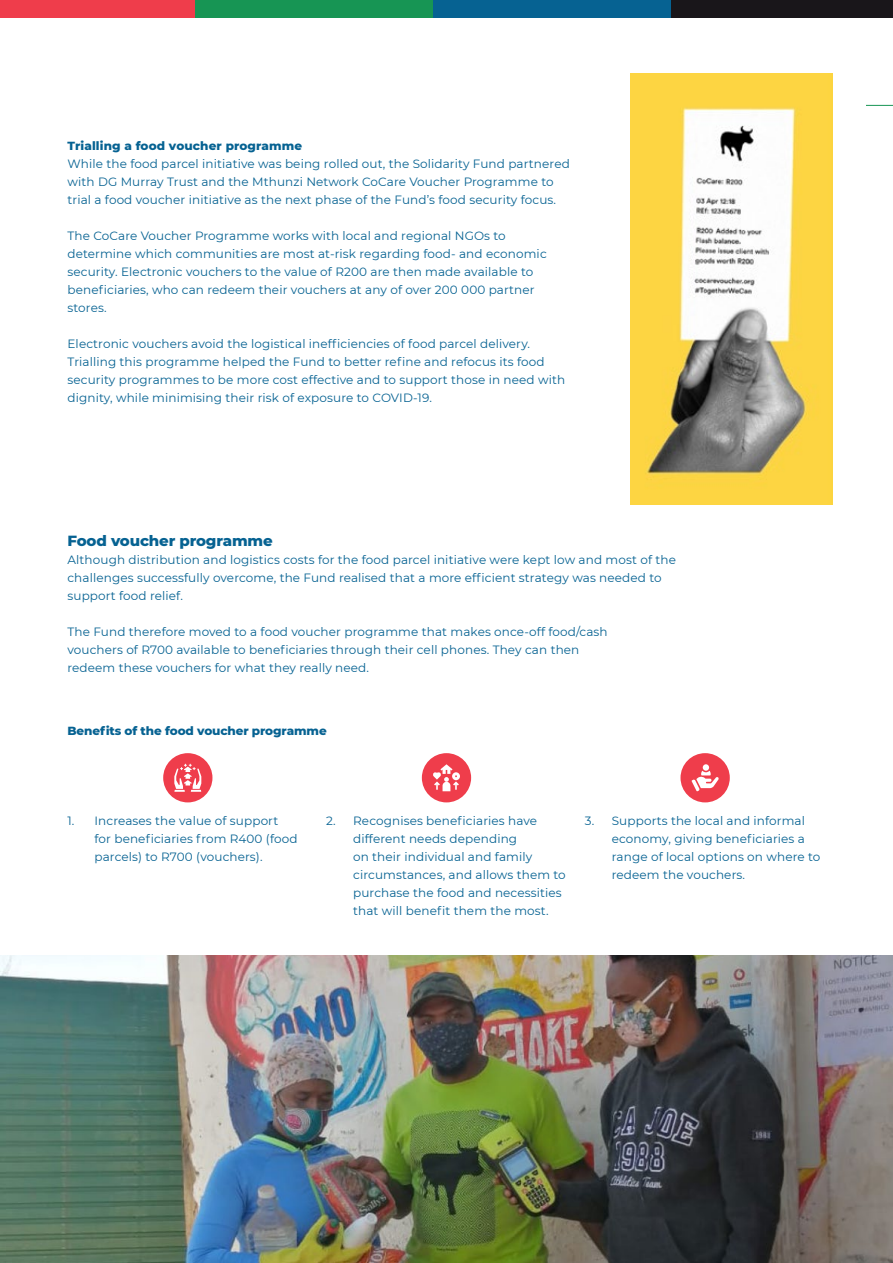
<style>
.page{position:relative;width:893px;height:1263px;background:#fff}
.page>*{position:absolute;margin:0;border:0;box-sizing:border-box;transform-origin:0 0}
.t1{font:800 15px "Montserrat";letter-spacing:-.01em;color:#066292}
.t2{font:12px/18px "Montserrat";letter-spacing:.01em;color:#066292}
.t3{font:800 12px "Montserrat";color:#066292}
</style>
<div class="page">
<div style="left:0;top:0;width:195px;height:18px;background:#ef3d4b"></div>
<div style="left:433px;top:0;width:238px;height:18px;background:#066292"></div>
<div style="left:671px;top:0;width:222px;height:18px;background:#19161a"></div>
<div style="left:195px;top:0;width:238px;height:18px;background:#179554"></div>
<svg style="left:866px;top:105px;width:27px;height:1px"></svg>
<img style="left:0;top:955px;width:893px;height:308px">
<img style="left:630px;top:74px;width:202px;height:430px">
<div style="left:163px;top:753px;width:49px;height:49px;background:#ef3d4b;border-radius:50%"></div>
<div style="left:422px;top:753px;width:49px;height:49px;background:#ef3d4b;border-radius:50%"></div>
<div style="left:680px;top:753px;width:50px;height:49px;background:#ef3d4b;border-radius:50%"></div>
<svg style="left:174px;top:764px;width:27px;height:28px"></svg>
<svg style="left:433px;top:764px;width:27px;height:27px"></svg>
<div style="left:703px;top:764px;width:6px;height:7px;background:#fff;border-radius:50%"></div>
<svg style="left:691px;top:771px;width:28px;height:20px"></svg>
<p class="t3" style="left:68px;top:137px;width:236px">Trialling a food voucher programme</p>
<p class="t2" style="left:68px;top:154px;width:504px">While the food parcel initiative was being rolled out, the Solidarity Fund partnered with DG Murray Trust and the Mthunzi Network CoCare Voucher Programme to trial a food voucher initiative as the next phase of the Fund’s food security focus.</p>
<p class="t2" style="left:68px;top:226px;width:481px">The CoCare Voucher Programme works with local and regional NGOs to determine which communities are most at-risk regarding food- and economic security. Electronic vouchers to the value of R200 are then made available to beneficiaries, who can redeem their vouchers at any of over 200 000 partner stores.</p>
<p class="t2" style="left:68px;top:334px;width:499px">Electronic vouchers avoid the logistical inefficiencies of food parcel delivery.<br>Trialling this programme helped the Fund to better refine and refocus its food security programmes to be more cost effective and to support those in need with dignity, while minimising their risk of exposure to COVID-19.</p>
<p class="t1" style="left:68px;top:530px;width:207px">Food voucher programme</p>
<p class="t2" style="left:68px;top:550px;width:610px">Although distribution and logistics costs for the food parcel initiative were kept low and most of the challenges successfully overcome, the Fund realised that a more efficient strategy was needed to support food relief.</p>
<p class="t2" style="left:68px;top:622px;width:542px">The Fund therefore moved to a food voucher programme that makes once-off food/cash vouchers of R700 available to beneficiaries through their cell phones. They can then redeem these vouchers for what they really need.</p>
<p class="t3" style="left:68px;top:722px;width:261px">Benefits of the food voucher programme</p>
<p class="t2" style="left:94px;top:811px;width:205px;text-indent:-27px">1. Increases the value of support for beneficiaries from R400 (food parcels) to R700 (vouchers).</p>
<p class="t2" style="left:353px;top:811px;width:214px;text-indent:-27px">2. Recognises beneficiaries have different needs depending<br>on their individual and family circumstances, and allows them to purchase the food and necessities that will benefit them the most.</p>
<p class="t2" style="left:612px;top:811px;width:210px;text-indent:-27px">3. Supports the local and informal economy, giving beneficiaries a range of local options on where to redeem the vouchers.</p>
</div>
